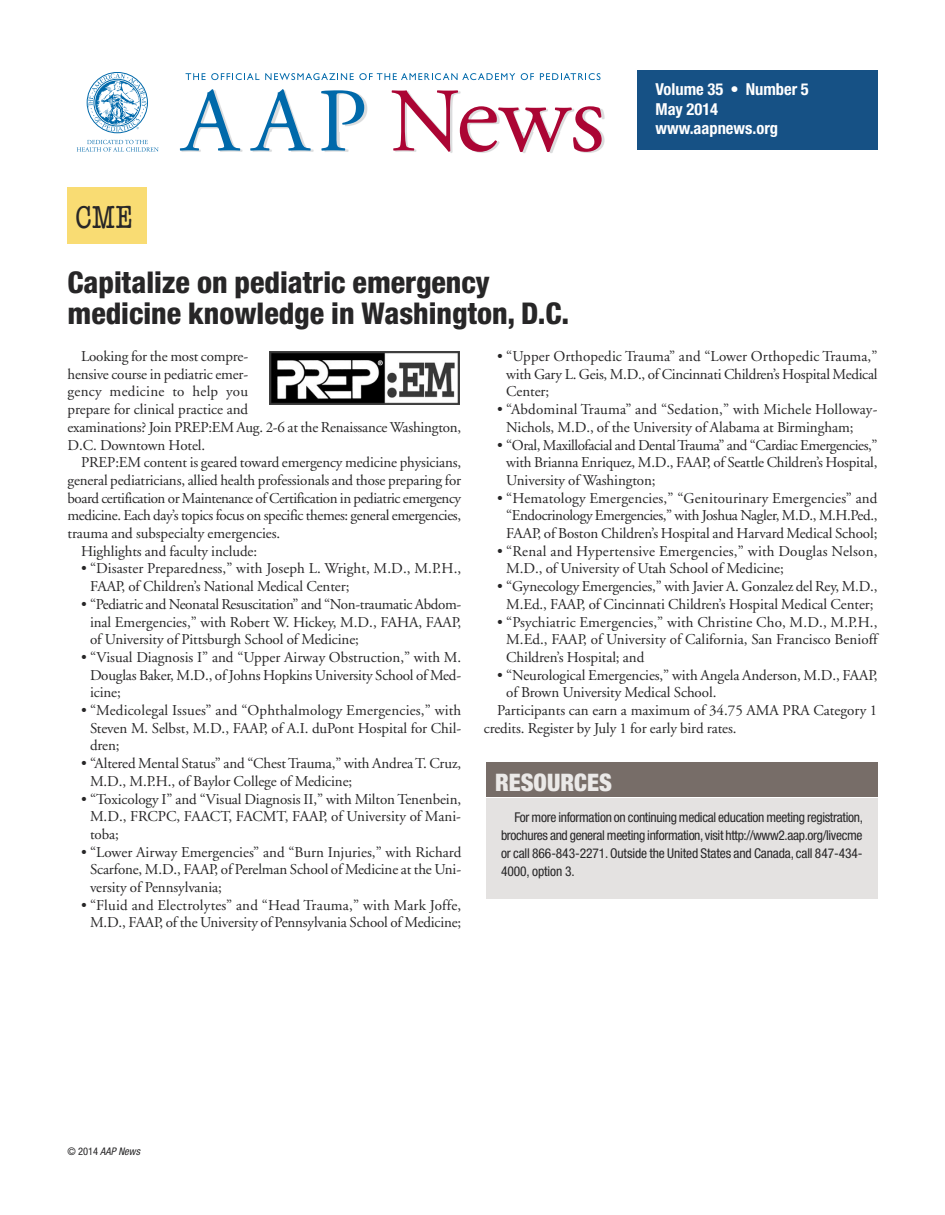
<style>
.page{position:relative;width:945px;height:1215px;background:#fff}
.page>*{position:absolute;margin:0;border:0;box-sizing:border-box;transform-origin:0 0}
.t1{font:condensed 33px "American Typewriter";color:#272627}
.t2{font:800 condensed 30px/31.5px "Helvetica Neue";color:#272627}
.t3{font:900 condensed 24px "Helvetica Neue";color:#ebe9e8}
.t4{font:700 condensed 16.5px/19.5px "Helvetica Neue";color:#fff}
.t5{font:15px/17.7px "Adobe Garamond";letter-spacing:-.005em;color:#272627;text-align:justify}
.t6{font:15px/17.7px "Adobe Garamond";letter-spacing:.015em;color:#272627}
.t7{font:15px "Adobe Garamond";letter-spacing:-.03em;color:#272627}
.t8{font:15px "Adobe Garamond";letter-spacing:-.025em;color:#272627}
.t9{font:condensed 13.5px/18px "Helvetica Neue";letter-spacing:-.01em;color:#272627;text-align:justify}
.t10{font:italic condensed 10.5px "Helvetica Neue";color:#272627}
.s1{font-style:normal}
</style>
<div class="page">
<img style="left:179px;top:73px;width:426px;height:80px">
<svg style="left:180px;top:89px;width:61px;height:62px"></svg>
<svg style="left:250px;top:89px;width:61px;height:62px"></svg>
<svg style="left:321px;top:90px;width:43px;height:61px"></svg>
<svg style="left:391px;top:90px;width:211px;height:62px"></svg>
<svg style="left:186px;top:73px;width:73px;height:7px"></svg>
<svg style="left:265px;top:73px;width:250px;height:7px"></svg>
<svg style="left:521px;top:73px;width:13px;height:7px"></svg>
<svg style="left:540px;top:73px;width:61px;height:7px"></svg>
<svg style="left:77px;top:140px;width:82px;height:12px"></svg>
<svg style="left:88px;top:73px;width:59px;height:59px"></svg>
<div style="left:68px;top:188px;width:79px;height:56px;background:#f9dc73"></div>
<div style="left:638px;top:70px;width:240px;height:80px;background:#165185"></div>
<img style="left:269px;top:352px;width:190px;height:52px">
<div style="left:486px;top:798px;width:391px;height:101px;background:#e4e2e1"></div>
<div style="left:486px;top:762px;width:391px;height:35px;background:#776d68"></div>
<h1 class="t1" style="left:75px;top:199px;width:60px">CME</h1>
<h2 class="t2" style="left:68px;top:269px;width:503px">Capitalize on pediatric emergency medicine knowledge in Washington, D.C.</h2>
<p class="t4" style="left:656px;top:81px;width:155px">Volume 35 • Number 5<br>May 2014 www.aapnews.org</p>
<p class="t5" style="left:68px;top:349px;width:395px;text-align:left;text-indent:14px">Looking for the most compre-<br>hensive course in pediatric emer-<br>gency medicine to help you<br>prepare for clinical practice and<br>examinations? Join PREP:EM Aug. 2-6 at the Renaissance Washington, D.C. Downtown Hotel.</p>
<p class="t5" style="left:81px;top:455px;width:382px">PREP:EM content is geared toward emergency medicine physicians,</p>
<p class="t5" style="left:68px;top:473px;width:395px">general pediatricians, allied health professionals and those preparing for</p>
<p class="t7" style="left:68px;top:492px;width:395px">board certification or Maintenance of Certification in pediatric emergency</p>
<p class="t8" style="left:68px;top:510px;width:395px">medicine. Each day’s topics focus on specific themes: general emergencies,</p>
<p class="t5" style="left:68px;top:526px;width:214px">trauma and subspecialty emergencies.</p>
<p class="t5" style="left:81px;top:544px;width:178px">Highlights and faculty include:</p>
<p class="t5" style="left:90px;top:561px;width:373px;text-indent:-9px">• “Disaster Preparedness,” with Joseph L. Wright, M.D., M.P.H.,<br>FAAP, of Children’s National Medical Center;</p>
<p class="t5" style="left:90px;top:597px;width:373px;text-indent:-9px">• “Pediatric and Neonatal Resuscitation” and “Non-traumatic Abdom&shy;inal Emergencies,” with Robert W. Hickey, M.D., FAHA, FAAP, of University of Pittsburgh School of Medicine;</p>
<p class="t5" style="left:90px;top:650px;width:373px;text-indent:-9px">• “Visual Diagnosis I” and “Upper Airway Obstruction,” with M.<br>Douglas Baker, M.D., of Johns Hopkins University School of Med&shy;icine;</p>
<p class="t5" style="left:90px;top:703px;width:373px;text-indent:-9px">• “Medicolegal Issues” and “Ophthalmology Emergencies,” with Steven M. Selbst, M.D., FAAP, of A.I. duPont Hospital for Chil&shy;dren;</p>
<p class="t5" style="left:90px;top:756px;width:373px;text-indent:-9px">• “Altered Mental Status” and “Chest Trauma,” with Andrea T. Cruz,<br>M.D., M.P.H., of Baylor College of Medicine;</p>
<p class="t5" style="left:90px;top:791px;width:373px;text-indent:-9px">• “Toxicology I” and “Visual Diagnosis II,” with Milton Tenenbein, M.D., FRCPC, FAACT, FACMT, FAAP, of University of Mani&shy;toba;</p>
<p class="t5" style="left:90px;top:844px;width:373px;text-indent:-9px">• “Lower Airway Emergencies” and “Burn Injuries,” with Richard Scarfone, M.D., FAAP, of Perelman School of Medicine at the Uni&shy;versity of Pennsylvania;</p>
<p class="t5" style="left:81px;top:898px;width:382px;text-align:center">• “Fluid and Electrolytes” and “Head Trauma,” with Mark Joffe,<br>M.D., FAAP, of the University of Pennsylvania School of Medicine;</p>
<p class="t5" style="left:506px;top:349px;width:373px;text-indent:-9px">• “Upper Orthopedic Trauma” and “Lower Orthopedic Trauma,” with Gary L. Geis, M.D., of Cincinnati Children’s Hospital Medical Center;</p>
<p class="t5" style="left:506px;top:402px;width:373px;text-indent:-9px">• “Abdominal Trauma” and “Sedation,” with Michele Holloway-<br>Nichols, M.D., of the University of Alabama at Birmingham;</p>
<p class="t5" style="left:506px;top:437px;width:373px;text-indent:-9px">• “Oral, Maxillofacial and Dental Trauma” and “Cardiac Emergencies,” with Brianna Enriquez, M.D., FAAP, of Seattle Children’s Hospital, University of Washington;</p>
<p class="t5" style="left:497px;top:490px;width:382px;text-align:center">• “Hematology Emergencies,” “Genitourinary Emergencies” and “Endocrinology Emergencies,” with Joshua Nagler, M.D., M.H.Ped.,<br>FAAP, of Boston Children’s Hospital and Harvard Medical School;</p>
<p class="t6" style="left:506px;top:544px;width:373px;text-indent:-9px">• “Renal and Hypertensive Emergencies,” with Douglas Nelson,<br>M.D., of University of Utah School of Medicine;</p>
<p class="t5" style="left:497px;top:579px;width:382px;text-align:center">• “Gynecology Emergencies,” with Javier A. Gonzalez del Rey, M.D.,<br>M.Ed., FAAP, of Cincinnati Children’s Hospital Medical Center;</p>
<p class="t5" style="left:506px;top:614px;width:373px;text-indent:-9px">• “Psychiatric Emergencies,” with Christine Cho, M.D., M.P.H., M.Ed., FAAP, of University of California, San Francisco Benioff Children’s Hospital; and</p>
<p class="t5" style="left:497px;top:667px;width:382px">• “Neurological Emergencies,” with Angela Anderson, M.D., FAAP,</p>
<p class="t5" style="left:506px;top:685px;width:212px">of Brown University Medical School.</p>
<p class="t5" style="left:497px;top:703px;width:382px">Participants can earn a maximum of 34.75 AMA PRA Category 1</p>
<p class="t5" style="left:484px;top:721px;width:254px">credits. Register by July 1 for early bird rates.</p>
<h3 class="t3" style="left:495px;top:768px;width:118px">RESOURCES</h3>
<p class="t9" style="left:501px;top:810px;width:364px;text-indent:14px">For more information on continuing medical education meeting registration, brochures and general meeting information, visit http://www2.aap.org/livecme or call 866-843-2271. Outside the United States and Canada, call 847-434- 4000, option 3.</p>
<p class="t10" style="left:68px;top:1147px;width:76px"><span class="s1">© 2014</span> AAP News</p>
</div>
